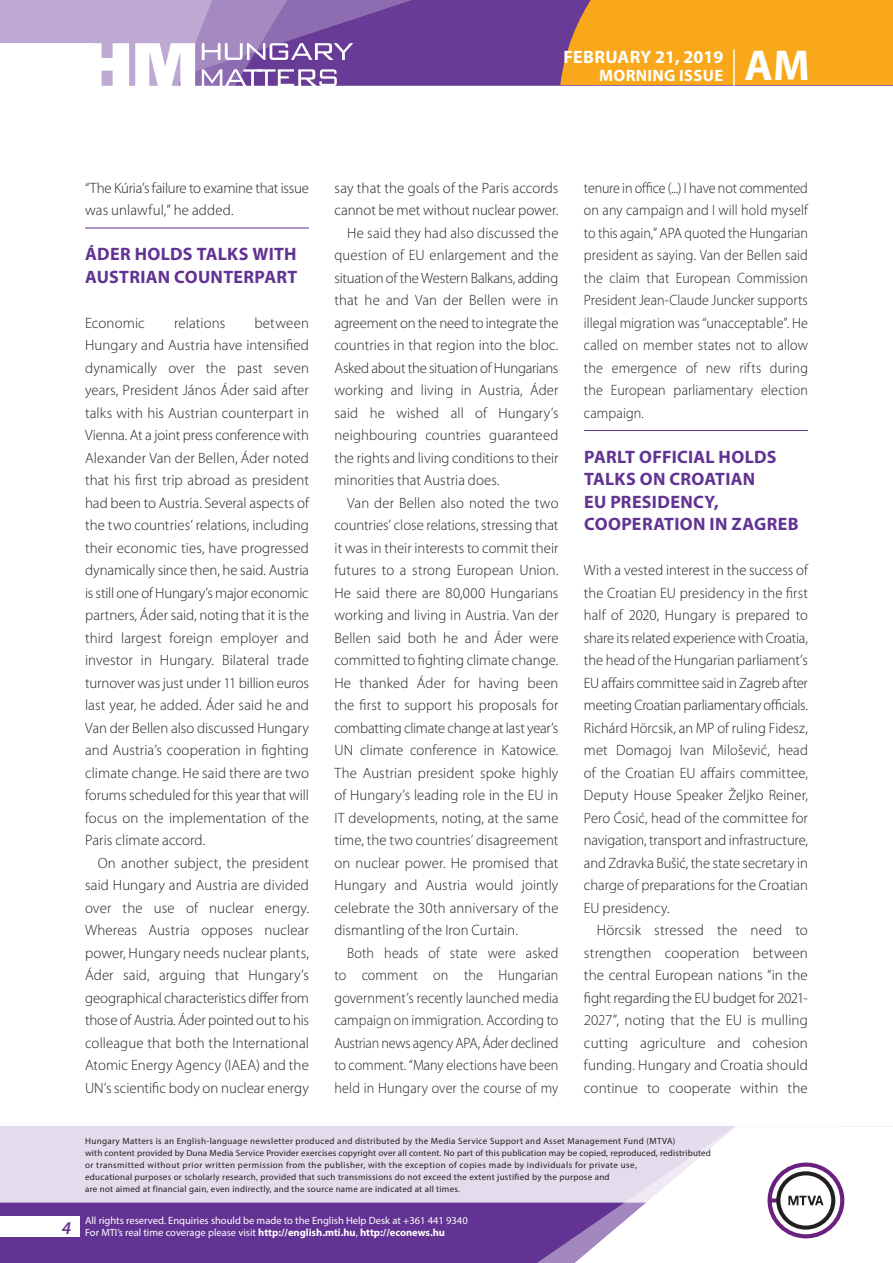
<style>
.page{position:relative;width:893px;height:1263px;background:#fff}
.page>*{position:absolute;margin:0;border:0;box-sizing:border-box;transform-origin:0 0}
.t1{font:700 43.35px "Myriad Pro";color:#fff}
._01_cimsor{font:700 18px/22.5px "Myriad Pro";letter-spacing:.015em;color:#623393}
.t2{font:700 18px "Myriad Pro";color:#fff}
.t3{font:italic 600 18px "Myriad Pro";color:#623393}
.t4{font:700 16.5px "Myriad Pro";letter-spacing:.02em;color:#fff}
._03_kenyer_szöveg-2{font:300 15px/22.5px "Myriad Pro";letter-spacing:.005em;color:#231f20;text-align:justify}
._03_kenyer_szöveg-1{font:300 15px/22.5px "Myriad Pro";letter-spacing:.005em;color:#231f20;text-align:justify}
._03_kenyer_szöveg-2-2{font:300 15px/22.5px "Myriad Pro";letter-spacing:.005em;color:#231f20;text-align:justify;scale:.94 1}
.t5{font:10.5px/12px "Myriad Pro";color:#fff}
.t6{font:9px/12px "Myriad Pro";letter-spacing:.03em;color:#231f20}
.s1{font-weight:700}
</style>
<div class="page">
<div style="left:0;top:1126px;width:893px;height:137px;background:#e4dcec"></div>
<div style="left:0;top:1202px;width:506px;height:61px;background:#623393"></div>
<svg style="left:506px;top:1202px;width:69px;height:61px;background:#6b3e99"></svg>
<svg style="left:575px;top:1126px;width:318px;height:137px"></svg>
<div style="left:0;top:1216px;width:79px;height:20px;background:#fff"></div>
<div style="left:0;top:0;width:893px;height:85px;background:#683b97"></div>
<div style="left:560px;top:0;width:333px;height:85px;background:#f9a71b"></div>
<hr style="left:733px;top:49px;width:2px;height:37px;background:#fff">
<svg style="left:0;top:0;width:479px;height:86px"></svg>
<hr style="left:85px;top:228px;width:224px;height:1px;background:#623393">
<hr style="left:584px;top:430px;width:224px;height:1px;background:#623393">
<p class="t2" style="left:563px;top:45px;width:161px">FEBRUARY 21, 2019</p>
<p class="t4" style="left:599px;top:65px;width:125px">MORNING ISSUE</p>
<h1 class="t1" style="left:745px;top:37px;width:67px">AM</h1>
<p class="_03_kenyer_szöveg-2" style="left:85px;top:176px;width:225px">“The Kúria’s failure to examine that issue was unlawful,” he added.</p>
<p class="_01_cimsor" style="left:85px;top:242px;width:214px">ÁDER HOLDS TALKS WITH<br>AUSTRIAN COUNTERPART</p>
<p class="_03_kenyer_szöveg-1" style="left:85px;top:311px;width:61px">Economic</p>
<p class="_03_kenyer_szöveg-1" style="left:174px;top:311px;width:53px">relations</p>
<p class="_03_kenyer_szöveg-1" style="left:85px;top:311px;width:225px;text-indent:169px">between Hungary and Austria have intensified dynamically over the past seven years, President János Áder said after talks with his Austrian counterpart in Vienna. At a joint press conference with Alexander Van der Bellen, Áder noted that his first trip abroad as president had been to Austria. Several aspects of the two countries’ relations, including their economic ties, have progressed dynamically since then, he said. Austria is still one of Hungary’s major economic partners, Áder said, noting that it is the third largest foreign employer and investor in Hungary. Bilateral trade turnover was just under 11 billion euros last year, he added. Áder said he and Van der Bellen also discussed Hungary and Austria’s cooperation in fighting climate change. He said there are two forums scheduled for this year that will focus on the implementation of the Paris climate accord.</p>
<p class="_03_kenyer_szöveg-2" style="left:85px;top:851px;width:225px;text-indent:13px">On another subject, the president said Hungary and Austria are divided over the use of nuclear energy.<br>Whereas Austria opposes nuclear power, Hungary needs nuclear plants, Áder said, arguing that Hungary’s geographical characteristics differ from those of Austria. Áder pointed out to his colleague that both the International Atomic Energy Agency (IAEA) and the UN’s scientific body on nuclear energy</p>
<p class="_03_kenyer_szöveg-2" style="left:334px;top:176px;width:225px">say that the goals of the Paris accords cannot be met without nuclear power.</p>
<p class="_03_kenyer_szöveg-2" style="left:334px;top:221px;width:225px;text-indent:13px">He said they had also discussed the question of EU enlargement and the situation of the Western Balkans, adding that he and Van der Bellen were in agreement on the need to integrate the countries in that region into the bloc.<br>Asked about the situation of Hungarians working and living in Austria, Áder said he wished all of Hungary’s neighbouring countries guaranteed the rights and living conditions to their minorities that Austria does.</p>
<p class="_03_kenyer_szöveg-2" style="left:334px;top:491px;width:225px;text-indent:13px">Van der Bellen also noted the two countries’ close relations, stressing that it was in their interests to commit their futures to a strong European Union.<br>He said there are 80,000 Hungarians working and living in Austria. Van der Bellen said both he and Áder were committed to fighting climate change.<br>He thanked Áder for having been the first to support his proposals for combatting climate change at last year’s UN climate conference in Katowice.<br>The Austrian president spoke highly of Hungary’s leading role in the EU in IT developments, noting, at the same time, the two countries’ disagreement on nuclear power. He promised that Hungary and Austria would jointly celebrate the 30th anniversary of the dismantling of the Iron Curtain.</p>
<p class="_03_kenyer_szöveg-2-2" style="left:334px;top:941px;width:240px;text-indent:13px">Both heads of state were asked to comment on the Hungarian government’s recently launched media campaign on immigration. According to Austrian news agency APA, Áder declined to comment. “Many elections have been held in Hungary over the course of my</p>
<p class="_03_kenyer_szöveg-2-2" style="left:584px;top:176px;width:240px">tenure in office (...) I have not commented on any campaign and I will hold myself to this again,” APA quoted the Hungarian president as saying. Van der Bellen said the claim that European Commission President Jean-Claude Juncker supports illegal migration was “unacceptable”. He called on member states not to allow the emergence of new rifts during the European parliamentary election campaign.</p>
<p class="_01_cimsor" style="left:584px;top:445px;width:216px">PARLT OFFICIAL HOLDS<br>TALKS ON CROATIAN<br>EU PRESIDENCY,<br>COOPERATION IN ZAGREB</p>
<p class="_03_kenyer_szöveg-1" style="left:584px;top:559px;width:225px">With a vested interest in the success of the Croatian EU presidency in the first half of 2020, Hungary is prepared to share its related experience with Croatia, the head of the Hungarian parliament’s EU affairs committee said in Zagreb after meeting Croatian parliamentary officials.<br>Richárd Hörcsik, an MP of ruling Fidesz, met Domagoj Ivan Milošević, head of the Croatian EU affairs committee, Deputy House Speaker Željko Reiner, Pero Ćosić, head of the committee for navigation, transport and infrastructure, and Zdravka Bušić, the state secretary in charge of preparations for the Croatian EU presidency.</p>
<p class="_03_kenyer_szöveg-2" style="left:584px;top:919px;width:225px;text-indent:13px">Hörcsik stressed the need to strengthen cooperation between the central European nations “in the fight regarding the EU budget for 2021- 2027”, noting that the EU is mulling cutting agriculture and cohesion funding. Hungary and Croatia should continue to cooperate within the</p>
<p class="t3" style="left:62px;top:1217px;width:11px">4</p>
<p class="t6" style="left:85px;top:1134px;width:627px">Hungary Matters is an English-language newsletter produced and distributed by the Media Service Support and Asset Management Fund (MTVA)<br>with content provided by Duna Media Service Provider exercises copyright over all content. No part of this publication may be copied, reproduced, redistributed or transmitted without prior written permission from the publisher, with the exception of copies made by individuals for private use,<br>educational purposes or scholarly research, provided that such transmissions do not exceed the extent justified by the purpose and<br>are not aimed at financial gain, even indirectly, and the source name are indicated at all times.</p>
<p class="t5" style="left:85px;top:1214px;width:384px">All rights reserved. Enquiries should be made to the English Help Desk at +361 441 9340<br>For MTI’s real time coverage please visit <span class="s1">http://english.mti.hu</span>, <span class="s1">http://econews.hu</span></p>
</div>
